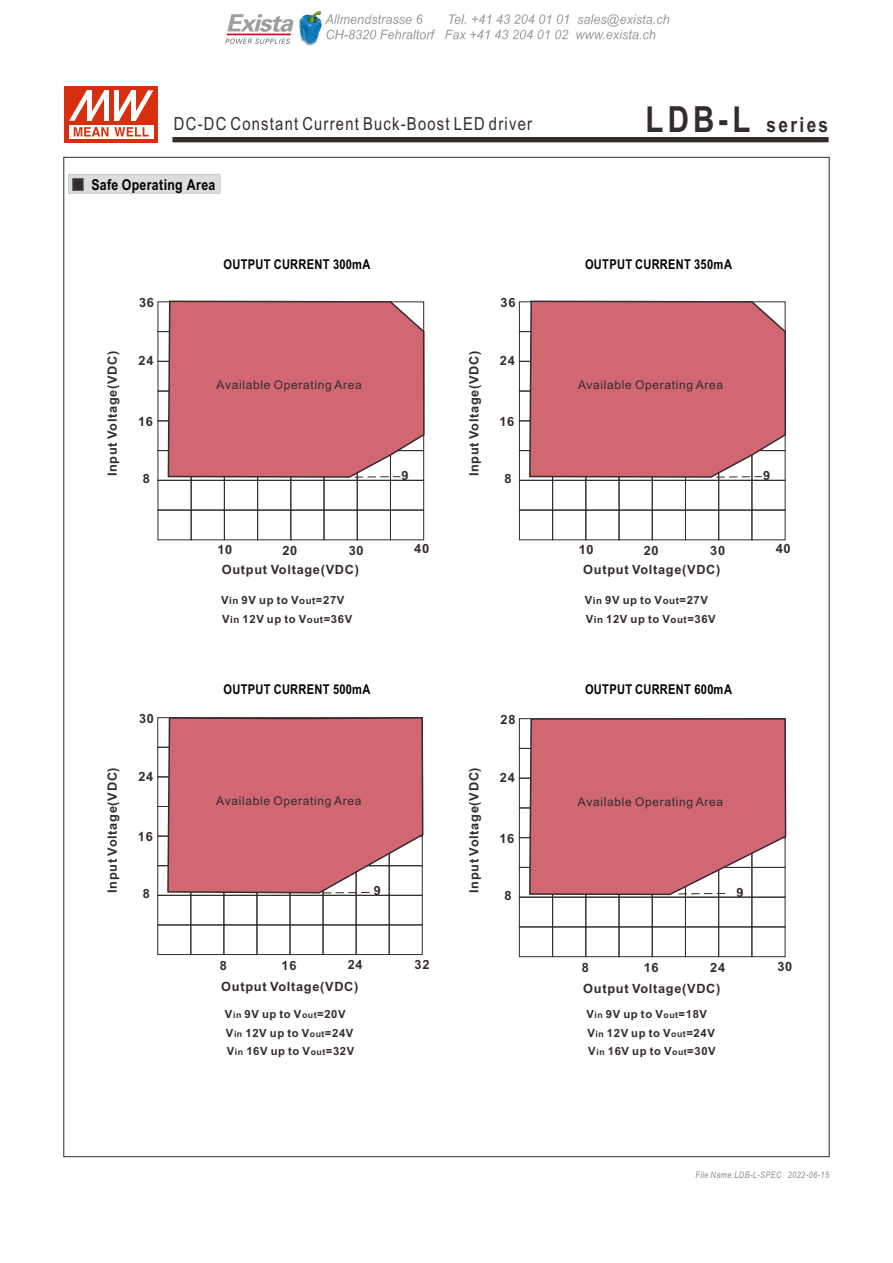
<style>
.page{position:relative;width:893px;height:1263px;background:#fff}
.page>*{position:absolute;margin:0;border:0;box-sizing:border-box;transform-origin:0 0}
.t1{font:700 21px "Arial Narrow";letter-spacing:.115em;color:#332c2b}
.t2{font:18px "Arial Narrow";letter-spacing:.07em;color:#332c2b}
.t3{font:700 15px "Arial Narrow";letter-spacing:.025em;color:#000}
.t4{font:700 13.5px "Arial Narrow";letter-spacing:.025em;color:#000}
.t5{font:700 12.75px "Arial";letter-spacing:.055em;color:#332c2b}
.t6{font:12px "Arial";letter-spacing:.055em;color:#332c2b}
.t7{font:700 11.25px "Arial";letter-spacing:.055em;color:#332c2b}
.t8{font:italic 9px "Arial Narrow";letter-spacing:.045em;color:#8b8b8c}
.s1{font-size:36px}
.s2{font-size:9.75px}
.s3{font-size:8.85px}
</style>
<div class="page">
<svg style="left:426px;top:137px;width:403px;height:6px"></svg>
<svg style="left:68px;top:174px;width:98px;height:20px;background:#cecece"></svg>
<div style="left:158px;top:391px;width:33px;height:30px;border:1px solid #332c2b"></div>
<div style="left:519px;top:302px;width:34px;height:30px;border:1px solid #332c2b"></div>
<div style="left:519px;top:331px;width:34px;height:30px;border:1px solid #332c2b"></div>
<div style="left:519px;top:361px;width:34px;height:30px;border:1px solid #332c2b"></div>
<div style="left:519px;top:391px;width:34px;height:30px;border:1px solid #332c2b"></div>
<div style="left:519px;top:421px;width:34px;height:30px;border:1px solid #332c2b"></div>
<div style="left:519px;top:450px;width:34px;height:30px;border:1px solid #332c2b"></div>
<div style="left:519px;top:480px;width:34px;height:30px;border:1px solid #332c2b"></div>
<div style="left:519px;top:510px;width:34px;height:30px;border:1px solid #332c2b"></div>
<div style="left:158px;top:747px;width:33px;height:30px;border:1px solid #332c2b"></div>
<div style="left:158px;top:895px;width:33px;height:30px;border:1px solid #332c2b"></div>
<div style="left:158px;top:925px;width:33px;height:30px;border:1px solid #332c2b"></div>
<div style="left:191px;top:895px;width:33px;height:30px;border:1px solid #332c2b"></div>
<div style="left:191px;top:925px;width:33px;height:30px;border:1px solid #332c2b"></div>
<div style="left:224px;top:895px;width:33px;height:30px;border:1px solid #332c2b"></div>
<div style="left:224px;top:925px;width:33px;height:30px;border:1px solid #332c2b"></div>
<div style="left:257px;top:895px;width:33px;height:30px;border:1px solid #332c2b"></div>
<div style="left:257px;top:925px;width:33px;height:30px;border:1px solid #332c2b"></div>
<div style="left:290px;top:895px;width:33px;height:30px;border:1px solid #332c2b"></div>
<div style="left:290px;top:925px;width:33px;height:30px;border:1px solid #332c2b"></div>
<div style="left:323px;top:895px;width:33px;height:30px;border:1px solid #332c2b"></div>
<div style="left:323px;top:925px;width:33px;height:30px;border:1px solid #332c2b"></div>
<div style="left:356px;top:895px;width:33px;height:30px;border:1px solid #332c2b"></div>
<div style="left:356px;top:925px;width:33px;height:30px;border:1px solid #332c2b"></div>
<div style="left:389px;top:895px;width:33px;height:30px;border:1px solid #332c2b"></div>
<div style="left:389px;top:925px;width:33px;height:30px;border:1px solid #332c2b"></div>
<svg style="left:166px;top:137px;width:258px;height:757px"></svg>
<svg style="left:322px;top:891px;width:52px;height:3px"></svg>
<div style="left:519px;top:718px;width:34px;height:30px;border:1px solid #332c2b"></div>
<div style="left:519px;top:748px;width:34px;height:30px;border:1px solid #332c2b"></div>
<div style="left:519px;top:778px;width:34px;height:30px;border:1px solid #332c2b"></div>
<div style="left:519px;top:808px;width:34px;height:30px;border:1px solid #332c2b"></div>
<div style="left:519px;top:837px;width:34px;height:30px;border:1px solid #332c2b"></div>
<div style="left:519px;top:867px;width:34px;height:30px;border:1px solid #332c2b"></div>
<div style="left:519px;top:897px;width:34px;height:30px;border:1px solid #332c2b"></div>
<div style="left:519px;top:927px;width:34px;height:30px;border:1px solid #332c2b"></div>
<div style="left:552px;top:897px;width:34px;height:30px;border:1px solid #332c2b"></div>
<div style="left:552px;top:927px;width:34px;height:30px;border:1px solid #332c2b"></div>
<div style="left:586px;top:897px;width:33px;height:30px;border:1px solid #332c2b"></div>
<div style="left:586px;top:927px;width:33px;height:30px;border:1px solid #332c2b"></div>
<div style="left:619px;top:897px;width:33px;height:30px;border:1px solid #332c2b"></div>
<div style="left:619px;top:927px;width:33px;height:30px;border:1px solid #332c2b"></div>
<div style="left:652px;top:897px;width:34px;height:30px;border:1px solid #332c2b"></div>
<div style="left:652px;top:927px;width:34px;height:30px;border:1px solid #332c2b"></div>
<div style="left:685px;top:897px;width:34px;height:30px;border:1px solid #332c2b"></div>
<div style="left:685px;top:927px;width:34px;height:30px;border:1px solid #332c2b"></div>
<div style="left:718px;top:897px;width:34px;height:30px;border:1px solid #332c2b"></div>
<div style="left:718px;top:927px;width:34px;height:30px;border:1px solid #332c2b"></div>
<div style="left:752px;top:897px;width:33px;height:30px;border:1px solid #332c2b"></div>
<svg style="left:528px;top:137px;width:259px;height:759px"></svg>
<svg style="left:678px;top:892px;width:52px;height:3px"></svg>
<div style="left:65px;top:87px;width:93px;height:56px;background:#d62e0f"></div>
<svg style="left:69px;top:125px;width:84px;height:13px"></svg>
<svg style="left:74px;top:127px;width:75px;height:9px"></svg>
<svg style="left:69px;top:90px;width:84px;height:31px"></svg>
<img style="left:225px;top:10px;width:445px;height:35px">
<h2 class="t2" style="left:174px;top:117px;width:360px">DC-DC Constant Current Buck-Boost LED driver</h2>
<h1 class="t1" style="left:646px;top:117px;width:184px"><span class="s1">LDB-L</span> series</h1>
<p class="t3" style="left:91px;top:179px;width:125px">Safe Operating Area</p>
<p class="t4" style="left:224px;top:259px;width:148px">OUTPUT CURRENT 300mA</p>
<p class="t5" style="left:139px;top:298px;width:16px">36</p>
<p class="t5" style="left:501px;top:298px;width:16px">36</p>
<p class="t4" style="left:585px;top:259px;width:148px">OUTPUT CURRENT 350mA</p>
<p class="t5" style="left:108px;top:476px;width:127px;rotate:-90deg">Input Voltage(VDC)</p>
<p class="t5" style="left:469px;top:476px;width:127px;rotate:-90deg">Input Voltage(VDC)</p>
<p class="t5" style="left:139px;top:356px;width:16px">24</p>
<p class="t5" style="left:500px;top:356px;width:16px">24</p>
<p class="t6" style="left:217px;top:381px;width:147px">Available Operating Area</p>
<p class="t6" style="left:578px;top:381px;width:147px">Available Operating Area</p>
<p class="t5" style="left:138px;top:417px;width:16px">16</p>
<p class="t5" style="left:499px;top:417px;width:16px">16</p>
<p class="t5" style="left:402px;top:470px;width:9px">9</p>
<p class="t5" style="left:763px;top:470px;width:9px">9</p>
<p class="t5" style="left:143px;top:474px;width:9px">8</p>
<p class="t5" style="left:504px;top:474px;width:9px">8</p>
<p class="t5" style="left:108px;top:893px;width:127px;rotate:-90deg">Input Voltage(VDC)</p>
<p class="t5" style="left:139px;top:714px;width:16px">30</p>
<p class="t5" style="left:138px;top:771px;width:16px">24</p>
<p class="t5" style="left:138px;top:832px;width:16px">16</p>
<p class="t5" style="left:143px;top:889px;width:9px">8</p>
<p class="t5" style="left:217px;top:545px;width:16px">10</p>
<p class="t5" style="left:282px;top:546px;width:16px">20</p>
<p class="t5" style="left:349px;top:545px;width:16px">30</p>
<p class="t5" style="left:414px;top:544px;width:17px">40</p>
<p class="t5" style="left:579px;top:545px;width:16px">10</p>
<p class="t5" style="left:644px;top:546px;width:16px">20</p>
<p class="t5" style="left:710px;top:545px;width:16px">30</p>
<p class="t5" style="left:776px;top:544px;width:17px">40</p>
<p class="t5" style="left:222px;top:565px;width:139px">Output Voltage(VDC)</p>
<p class="t5" style="left:583px;top:565px;width:139px">Output Voltage(VDC)</p>
<p class="t7" style="left:221px;top:596px;width:125px">V<span class="s2">in</span> 9V up to V<span class="s2">out</span>=27V</p>
<p class="t7" style="left:585px;top:596px;width:125px">V<span class="s2">in</span> 9V up to V<span class="s2">out</span>=27V</p>
<p class="t7" style="left:222px;top:614px;width:132px">V<span class="s2">in</span> 12V up to V<span class="s2">out</span>=36V</p>
<p class="t7" style="left:586px;top:614px;width:132px">V<span class="s2">in</span> 12V up to V<span class="s2">out</span>=36V</p>
<p class="t4" style="left:224px;top:684px;width:148px">OUTPUT CURRENT 500mA</p>
<p class="t4" style="left:585px;top:684px;width:148px">OUTPUT CURRENT 600mA</p>
<p class="t5" style="left:501px;top:715px;width:16px">28</p>
<p class="t6" style="left:216px;top:796px;width:147px">Available Operating Area</p>
<p class="t5" style="left:374px;top:886px;width:9px">9</p>
<p class="t5" style="left:469px;top:893px;width:127px;rotate:-90deg">Input Voltage(VDC)</p>
<p class="t5" style="left:500px;top:773px;width:16px">24</p>
<p class="t5" style="left:499px;top:833px;width:16px">16</p>
<p class="t5" style="left:504px;top:891px;width:9px">8</p>
<p class="t6" style="left:578px;top:797px;width:147px">Available Operating Area</p>
<p class="t5" style="left:736px;top:888px;width:9px">9</p>
<p class="t5" style="left:220px;top:961px;width:9px">8</p>
<p class="t5" style="left:282px;top:961px;width:16px">16</p>
<p class="t5" style="left:348px;top:960px;width:16px">24</p>
<p class="t5" style="left:415px;top:959px;width:16px">32</p>
<p class="t5" style="left:582px;top:963px;width:9px">8</p>
<p class="t5" style="left:644px;top:963px;width:16px">16</p>
<p class="t5" style="left:710px;top:962px;width:16px">24</p>
<p class="t5" style="left:777px;top:961px;width:16px">30</p>
<p class="t5" style="left:221px;top:981px;width:139px">Output Voltage(VDC)</p>
<p class="t5" style="left:583px;top:984px;width:139px">Output Voltage(VDC)</p>
<p class="t7" style="left:225px;top:1010px;width:122px">V<span class="s3">in</span> 9V up to V<span class="s3">out</span>=20V</p>
<p class="t7" style="left:586px;top:1010px;width:122px">V<span class="s3">in</span> 9V up to V<span class="s3">out</span>=18V</p>
<p class="t7" style="left:226px;top:1029px;width:129px">V<span class="s3">in</span> 12V up to V<span class="s3">out</span>=24V</p>
<p class="t7" style="left:587px;top:1029px;width:129px">V<span class="s3">in</span> 12V up to V<span class="s3">out</span>=24V</p>
<p class="t7" style="left:227px;top:1047px;width:129px">V<span class="s3">in</span> 16V up to V<span class="s3">out</span>=32V</p>
<p class="t7" style="left:588px;top:1047px;width:129px">V<span class="s3">in</span> 16V up to V<span class="s3">out</span>=30V</p>
<p class="t8" style="left:695px;top:1171px;width:135px">File Name:LDB-L-SPEC 2022-06-15</p>
</div>
